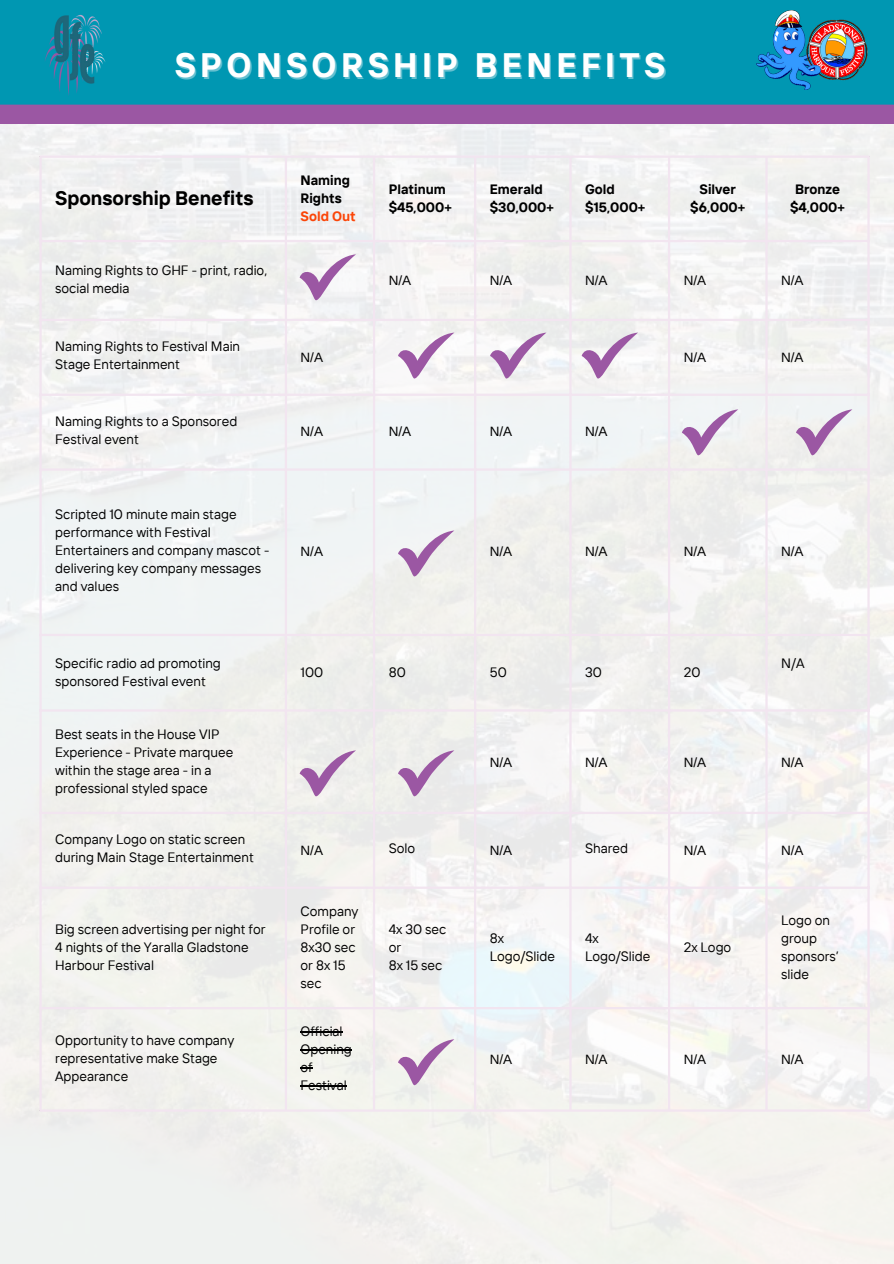
<style>
.page{position:relative;width:894px;height:1264px;background:#fff}
.page>*{position:absolute;margin:0;border:0;box-sizing:border-box;transform-origin:0 0}
.t1{font:700 33.9px "TT Interphases";letter-spacing:.13em;color:#fff}
.t2{font:700 19.5px "TT Interphases";color:#000}
.t3{font:13.5px/18px "TT Interphases";color:#000}
.t4{font:13.5px "Arimo";color:#000}
.t5{font:700 13.5px "TT Interphases";color:#000}
.t6{font:700 13.5px "TT Interphases";color:#fb4508}
</style>
<div class="page">
<img style="left:0;top:124px;width:893px;height:1139px">
<svg style="left:0;top:0;width:893px;height:124px;background:#1b8baf"></svg>
<img style="left:39px;top:12px;width:71px;height:84px">
<img style="left:756px;top:10px;width:112px;height:79px">
<hr style="left:300px;top:1031px;width:42px;height:1px;background:#000">
<hr style="left:300px;top:1049px;width:52px;height:1px;background:#000">
<svg style="left:300px;top:1067px;width:13px;height:1px"></svg>
<hr style="left:300px;top:1085px;width:47px;height:1px;background:#000">
<hr style="left:39px;top:158px;width:3px;height:951px;background:#f2e5f0">
<hr style="left:285px;top:158px;width:2px;height:951px;background:#f2e5f0">
<hr style="left:373px;top:158px;width:2px;height:951px;background:#f2e5f0">
<hr style="left:474px;top:158px;width:2px;height:951px;background:#f2e5f0">
<hr style="left:569px;top:158px;width:2px;height:951px;background:#f2e5f0">
<hr style="left:667px;top:158px;width:3px;height:951px;background:#f2e5f0">
<hr style="left:765px;top:158px;width:2px;height:951px;background:#f2e5f0">
<hr style="left:867px;top:158px;width:2px;height:951px;background:#f2e5f0">
<hr style="left:39px;top:155px;width:830px;height:3px;background:#f2e5f0">
<hr style="left:39px;top:240px;width:830px;height:2px;background:#f2e5f0">
<hr style="left:39px;top:319px;width:830px;height:2px;background:#f2e5f0">
<hr style="left:39px;top:393px;width:830px;height:3px;background:#f2e5f0">
<hr style="left:39px;top:468px;width:830px;height:2px;background:#f2e5f0">
<hr style="left:39px;top:634px;width:830px;height:2px;background:#f2e5f0">
<hr style="left:39px;top:709px;width:830px;height:2px;background:#f2e5f0">
<hr style="left:39px;top:811px;width:830px;height:3px;background:#f2e5f0">
<hr style="left:39px;top:886px;width:830px;height:2px;background:#f2e5f0">
<hr style="left:39px;top:1007px;width:830px;height:2px;background:#f2e5f0">
<hr style="left:39px;top:1109px;width:830px;height:2px;background:#f2e5f0">
<svg style="left:299px;top:254px;width:56px;height:46px"></svg>
<svg style="left:398px;top:332px;width:56px;height:47px"></svg>
<svg style="left:490px;top:332px;width:56px;height:47px"></svg>
<svg style="left:581px;top:332px;width:56px;height:47px"></svg>
<svg style="left:681px;top:409px;width:56px;height:46px"></svg>
<svg style="left:795px;top:409px;width:56px;height:46px"></svg>
<svg style="left:398px;top:530px;width:56px;height:46px"></svg>
<svg style="left:299px;top:750px;width:56px;height:46px;background:#d8c6d8"></svg>
<svg style="left:398px;top:750px;width:56px;height:46px;background:#d6c5d7"></svg>
<svg style="left:398px;top:1039px;width:56px;height:46px"></svg>
<p class="t1" style="left:175px;top:43px;width:492px">SPONSORSHIP BENEFITS</p>
<p class="t2" style="left:55px;top:185px;width:200px">Sponsorship Benefits</p>
<p class="t5" style="left:300px;top:171px;width:51px">Naming</p>
<p class="t5" style="left:300px;top:189px;width:43px">Rights</p>
<p class="t6" style="left:300px;top:207px;width:57px">Sold Out</p>
<p class="t5" style="left:388px;top:180px;width:58px">Platinum</p>
<p class="t5" style="left:388px;top:198px;width:65px">$45,000+</p>
<p class="t5" style="left:489px;top:180px;width:55px">Emerald</p>
<p class="t5" style="left:489px;top:198px;width:66px">$30,000+</p>
<p class="t5" style="left:585px;top:180px;width:31px">Gold</p>
<p class="t5" style="left:585px;top:198px;width:62px">$15,000+</p>
<p class="t5" style="left:699px;top:180px;width:38px">Silver</p>
<p class="t5" style="left:690px;top:198px;width:56px">$6,000+</p>
<p class="t5" style="left:794px;top:180px;width:47px">Bronze</p>
<p class="t5" style="left:789px;top:198px;width:56px">$4,000+</p>
<p class="t3" style="left:55px;top:261px;width:213px">Naming Rights to GHF - print, radio, social media</p>
<p class="t4" style="left:388px;top:273px;width:24px">N/A</p>
<p class="t4" style="left:489px;top:273px;width:24px">N/A</p>
<p class="t4" style="left:585px;top:273px;width:24px">N/A</p>
<p class="t4" style="left:683px;top:273px;width:24px">N/A</p>
<p class="t4" style="left:781px;top:273px;width:24px">N/A</p>
<p class="t3" style="left:55px;top:337px;width:186px">Naming Rights to Festival Main<br>Stage Entertainment</p>
<p class="t4" style="left:300px;top:349px;width:24px">N/A</p>
<p class="t4" style="left:683px;top:349px;width:24px">N/A</p>
<p class="t4" style="left:781px;top:349px;width:24px">N/A</p>
<p class="t3" style="left:55px;top:412px;width:183px">Naming Rights to a Sponsored<br>Festival event</p>
<p class="t4" style="left:300px;top:424px;width:24px">N/A</p>
<p class="t4" style="left:388px;top:424px;width:24px">N/A</p>
<p class="t4" style="left:489px;top:424px;width:24px">N/A</p>
<p class="t4" style="left:585px;top:424px;width:24px">N/A</p>
<p class="t3" style="left:55px;top:505px;width:215px">Scripted 10 minute main stage performance with Festival<br>Entertainers and company mascot - delivering key company messages and values</p>
<p class="t4" style="left:300px;top:544px;width:24px">N/A</p>
<p class="t4" style="left:489px;top:544px;width:24px">N/A</p>
<p class="t4" style="left:585px;top:544px;width:24px">N/A</p>
<p class="t4" style="left:683px;top:544px;width:24px">N/A</p>
<p class="t4" style="left:781px;top:544px;width:24px">N/A</p>
<p class="t3" style="left:55px;top:653px;width:167px">Specific radio ad promoting sponsored Festival event</p>
<p class="t3" style="left:300px;top:662px;width:24px">100</p>
<p class="t3" style="left:388px;top:662px;width:19px">80</p>
<p class="t3" style="left:489px;top:662px;width:18px">50</p>
<p class="t3" style="left:585px;top:662px;width:18px">30</p>
<p class="t3" style="left:683px;top:662px;width:18px">20</p>
<p class="t3" style="left:781px;top:653px;width:25px">N/A</p>
<p class="t3" style="left:55px;top:724px;width:179px">Best seats in the House VIP<br>Experience - Private marquee within the stage area - in a professional styled space</p>
<p class="t4" style="left:489px;top:754px;width:24px">N/A</p>
<p class="t4" style="left:585px;top:754px;width:24px">N/A</p>
<p class="t4" style="left:683px;top:754px;width:24px">N/A</p>
<p class="t4" style="left:781px;top:754px;width:24px">N/A</p>
<p class="t3" style="left:55px;top:830px;width:200px">Company Logo on static screen during Main Stage Entertainment</p>
<p class="t4" style="left:300px;top:842px;width:24px">N/A</p>
<p class="t3" style="left:388px;top:839px;width:28px">Solo</p>
<p class="t4" style="left:489px;top:842px;width:24px">N/A</p>
<p class="t3" style="left:585px;top:839px;width:44px">Shared</p>
<p class="t4" style="left:683px;top:842px;width:24px">N/A</p>
<p class="t4" style="left:781px;top:842px;width:24px">N/A</p>
<p class="t3" style="left:55px;top:919px;width:212px">Big screen advertising per night for<br>4 nights of the Yaralla Gladstone<br>Harbour Festival</p>
<p class="t3" style="left:300px;top:901px;width:59px">Company<br>Profile or<br>8x30 sec or 8x 15 sec</p>
<p class="t3" style="left:55px;top:1031px;width:181px">Opportunity to have company representative make Stage<br>Appearance</p>
<p class="t3" style="left:300px;top:1022px;width:53px">Official<br>Opening of<br>Festival</p>
<p class="t3" style="left:388px;top:919px;width:59px">4x 30 sec</p>
<p class="t3" style="left:388px;top:937px;width:14px">or</p>
<p class="t3" style="left:388px;top:955px;width:55px">8x 15 sec</p>
<p class="t3" style="left:489px;top:928px;width:67px">8x<br>Logo/Slide</p>
<p class="t3" style="left:585px;top:928px;width:67px">4x<br>Logo/Slide</p>
<p class="t3" style="left:683px;top:937px;width:49px">2x Logo</p>
<p class="t3" style="left:781px;top:910px;width:59px">Logo on group sponsors’ slide</p>
<p class="t4" style="left:489px;top:1052px;width:24px">N/A</p>
<p class="t4" style="left:585px;top:1052px;width:24px">N/A</p>
<p class="t4" style="left:683px;top:1052px;width:24px">N/A</p>
<p class="t4" style="left:781px;top:1052px;width:24px">N/A</p>
</div>
